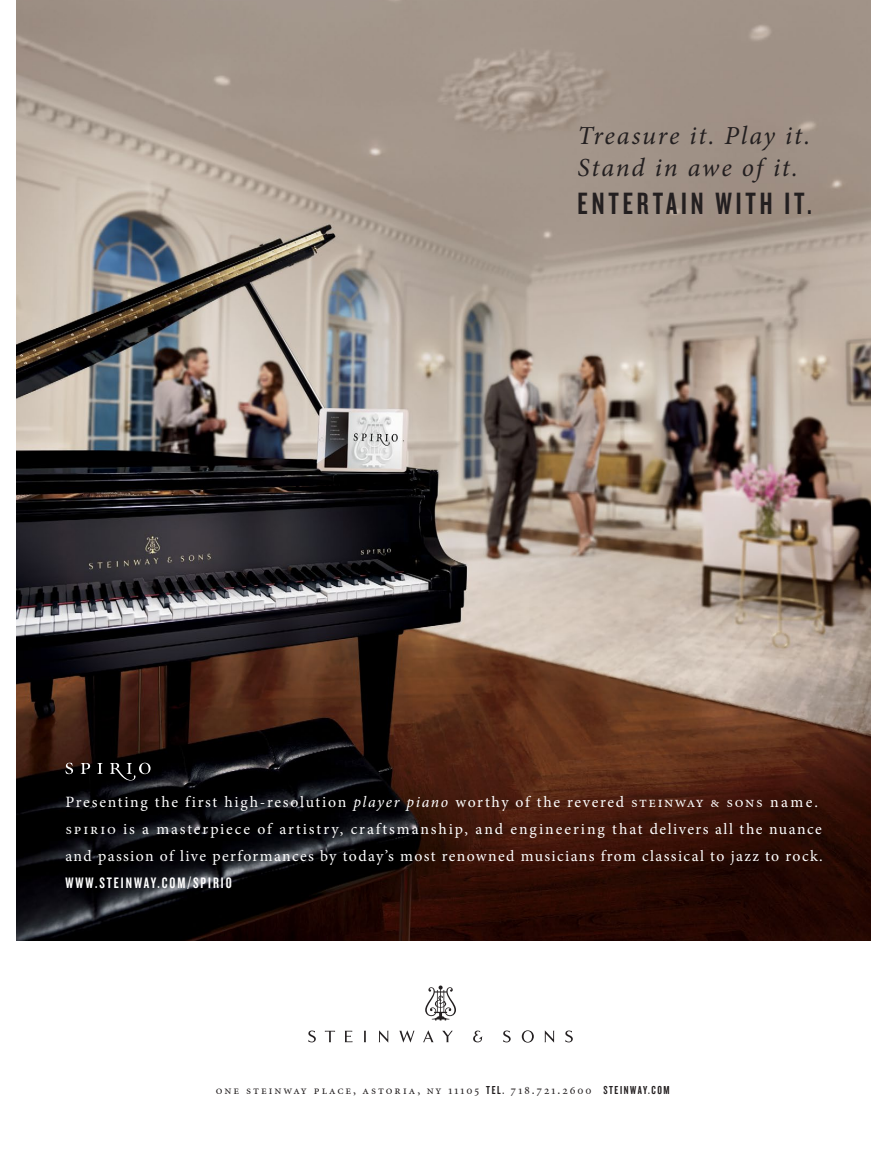
<style>
.page{position:relative;width:891px;height:1175px;background:#fff}
.page>*{position:absolute;margin:0;border:0;box-sizing:border-box;transform-origin:0 0}
.t1{font:31.95px "Knockout 48 Featherweight";letter-spacing:.12em;color:#231f20}
.t2{font:italic 25.95px/31.2px "Minion Pro";letter-spacing:.065em;color:#231f20}
.t3{font:15.75px/27px "Minion Pro";letter-spacing:.095em;color:#fff}
.t4{font:12px "Minion Small Caps&Oldstyle Figures";letter-spacing:.17em;color:#231f20}
.s1{font-style:italic}
.s2{font-family:"Minion Small Caps&Oldstyle Figures"}
.s3{font-family:"Knockout 48 Featherweight"}
</style>
<div class="page">
<img style="left:17px;top:0;width:853px;height:940px">
<svg style="left:425px;top:985px;width:31px;height:35px"></svg>
<svg style="left:308px;top:1030px;width:265px;height:12px"></svg>
<svg style="left:65px;top:762px;width:8px;height:12px"></svg>
<svg style="left:97px;top:763px;width:6px;height:11px"></svg>
<svg style="left:110px;top:762px;width:41px;height:21px"></svg>
<svg style="left:81px;top:763px;width:9px;height:11px"></svg>
<p class="t2" style="left:578px;top:120px;width:234px">Treasure it. Play it.<br>Stand in awe of it.</p>
<p class="t1" style="left:578px;top:184px;width:236px">ENTERTAIN WITH IT.</p>
<p class="t3" style="left:66px;top:788px;width:759px">Presenting the first high-resolution <span class="s1">player piano</span> worthy of the revered <span class="s2">steinway &amp; sons</span> name. <span class="s2">spirio</span> is a masterpiece of artistry, craftsmanship, and engineering that delivers all the nuance and passion of live performances by today’s most renowned musicians from classical to jazz to rock.<br><span class="s3">WWW.STEINWAY.COM/SPIRIO</span></p>
<p class="t4" style="left:216px;top:1084px;width:456px">one steinway place, astoria, ny 11105 <span class="s3">TEL.</span> 718.721.2600 <span class="s3">STEINWAY.COM</span></p>
</div>
